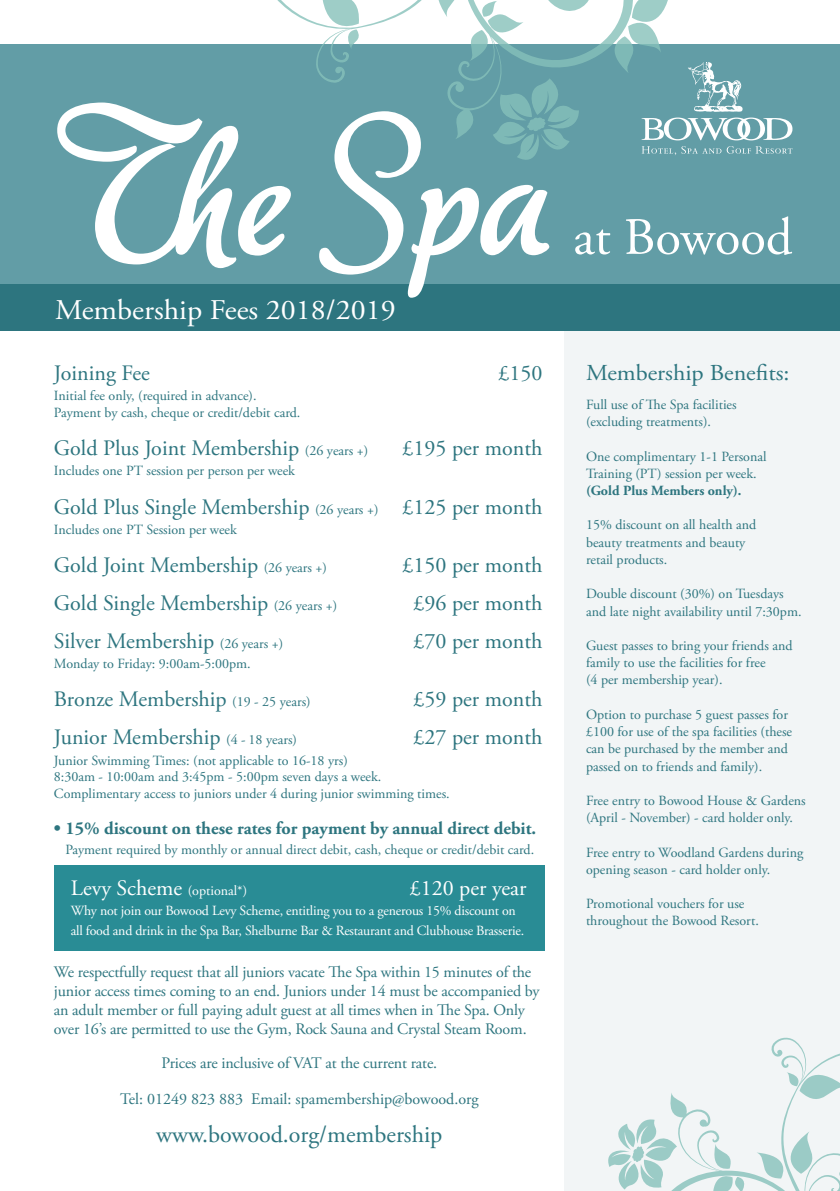
<style>
.page{position:relative;width:840px;height:1191px;background:#fff}
.page>*{position:absolute;margin:0;border:0;box-sizing:border-box;transform-origin:0 0}
.t1{font:174px "aka Dora";letter-spacing:-.02em;color:#fff}
.t2{font:52.4px "Adobe Garamond Pro";color:#fff}
.t3{font:28.4px "Adobe Garamond Pro";color:#fff;scale:1.05 1}
.t4{font:24px "Adobe Garamond Pro";color:#2d757f}
.t5{font:22.8px "Adobe Garamond Pro";color:#2d757f;scale:1.05 1}
.t6{font:22px "Adobe Garamond Pro";color:#2d757f}
.t7{font:22px "Adobe Garamond Pro";color:#fff}
.t8{font:700 18px "Adobe Garamond Pro";color:#2d757f}
.t9{font:16px/19.2px "Adobe Garamond Pro";letter-spacing:-.01em;color:#2d757f}
.t10{font:14px/17.2px "Adobe Garamond Pro";color:#2d757f}
.t11{font:14px/20px "Adobe Garamond Pro";letter-spacing:-.015em;color:#fff}
.s1{font-size:14px}
.s2{font-size:22px}
.s3{font-weight:700}
</style>
<div class="page">
<div style="left:564px;top:323px;width:275px;height:868px;background:#f2f5f6"></div>
<div style="left:0;top:44px;width:839px;height:240px;background:#629da6"></div>
<div style="left:0;top:284px;width:839px;height:47px;background:#2d757f"></div>
<svg style="left:608px;top:1037px;width:231px;height:154px"></svg>
<svg style="left:277px;top:0;width:325px;height:139px"></svg>
<svg style="left:424px;top:0;width:99px;height:61px"></svg>
<svg style="left:321px;top:0;width:42px;height:49px"></svg>
<svg style="left:492px;top:78px;width:86px;height:82px"></svg>
<svg style="left:602px;top:0;width:190px;height:140px"></svg>
<svg style="left:641px;top:146px;width:151px;height:9px"></svg>
<div style="left:54px;top:865px;width:490px;height:85px;background:#298c95"></div>
<p class="t1" style="left:53px;top:98px;width:497px">The Spa</p>
<p class="t3" style="left:55px;top:293px;width:326px">Membership Fees 2018/2019</p>
<p class="t6" style="left:54px;top:360px;width:97px">Joining Fee</p>
<p class="t6" style="left:498px;top:360px;width:45px">£150</p>
<p class="t10" style="left:54px;top:388px;width:248px">Initial fee only, (required in advance).<br>Payment by cash, cheque or credit/debit card.</p>
<p class="t6" style="left:54px;top:435px;width:316px">Gold Plus Joint Membership <span class="s1">(26 years +)</span></p>
<p class="t6" style="left:402px;top:435px;width:141px">£195 per month</p>
<p class="t10" style="left:54px;top:463px;width:242px">Includes one PT session per person per week</p>
<p class="t6" style="left:54px;top:493px;width:490px">Gold Plus Single Membership <span class="s1">(26 years +)</span> £125 per month</p>
<p class="t10" style="left:54px;top:521px;width:184px">Includes one PT Session per week</p>
<p class="t6" style="left:54px;top:551px;width:274px">Gold Joint Membership <span class="s1">(26 years +)</span></p>
<p class="t6" style="left:402px;top:551px;width:141px">£150 per month</p>
<p class="t6" style="left:54px;top:590px;width:284px">Gold Single Membership <span class="s1">(26 years +)</span></p>
<p class="t6" style="left:413px;top:590px;width:130px">£96 per month</p>
<p class="t6" style="left:54px;top:628px;width:231px">Silver Membership <span class="s1">(26 years +)</span></p>
<p class="t6" style="left:413px;top:628px;width:130px">£70 per month</p>
<p class="t10" style="left:54px;top:655px;width:198px">Monday to Friday: 9:00am-5:00pm.</p>
<p class="t6" style="left:54px;top:686px;width:258px">Bronze Membership <span class="s1">(19 - 25 years)</span></p>
<p class="t6" style="left:413px;top:686px;width:130px">£59 per month</p>
<p class="t6" style="left:54px;top:724px;width:244px">Junior Membership <span class="s1">(4 - 18 years)</span></p>
<p class="t6" style="left:413px;top:724px;width:130px">£27 per month</p>
<p class="t10" style="left:54px;top:752px;width:397px">Junior Swimming Times: (not applicable to 16-18 yrs)<br>8:30am - 10:00am and 3:45pm - 5:00pm seven days a week.<br>Complimentary access to juniors under 4 during junior swimming times.</p>
<p class="t8" style="left:54px;top:817px;width:483px">• 15% discount on these rates for payment by annual direct debit.</p>
<p class="t10" style="left:65px;top:841px;width:470px">Payment required by monthly or annual direct debit, cash, cheque or credit/debit card.</p>
<p class="t11" style="left:71px;top:881px;width:178px"><span class="s2">Levy Scheme</span> (optional*)</p>
<p class="t7" style="left:409px;top:874px;width:118px">£120 per year</p>
<p class="t11" style="left:71px;top:901px;width:454px">Why not join our Bowood Levy Scheme, entitling you to a generous 15% discount on all food and drink in the Spa Bar, Shelburne Bar &amp; Restaurant and Clubhouse Brasserie.</p>
<p class="t9" style="left:54px;top:962px;width:487px">We respectfully request that all juniors vacate The Spa within 15 minutes of the junior access times coming to an end. Juniors under 14 must be accompanied by an adult member or full paying adult guest at all times when in The Spa. Only over 16’s are permitted to use the Gym, Rock Sauna and Crystal Steam Room.</p>
<p class="t9" style="left:161px;top:1053px;width:277px">Prices are inclusive of VAT at the current rate.</p>
<p class="t9" style="left:120px;top:1090px;width:360px">Tel: 01249 823 883 Email: spamembership@bowood.org</p>
<p class="t4" style="left:156px;top:1120px;width:287px">www.bowood.org/membership</p>
<p class="t2" style="left:573px;top:206px;width:220px">at Bowood</p>
<p class="t5" style="left:585px;top:359px;width:195px">Membership Benefits:</p>
<p class="t10" style="left:585px;top:396px;width:152px">Full use of The Spa facilities (excluding treatments).</p>
<p class="t10" style="left:585px;top:448px;width:182px">One complimentary 1-1 Personal<br>Training (PT) session per week. <span class="s3">(Gold Plus Members only).</span></p>
<p class="t10" style="left:585px;top:517px;width:172px">15% discount on all health and beauty treatments and beauty retail products.</p>
<p class="t10" style="left:585px;top:586px;width:217px">Double discount (30%) on Tuesdays and late night availability until 7:30pm.</p>
<p class="t10" style="left:585px;top:637px;width:208px">Guest passes to bring your friends and family to use the facilities for free<br>(4 per membership year).</p>
<p class="t10" style="left:585px;top:706px;width:207px">Option to purchase 5 guest passes for £100 for use of the spa facilities (these can be purchased by the member and passed on to friends and family).</p>
<p class="t10" style="left:585px;top:792px;width:221px">Free entry to Bowood House &amp; Gardens (April - November) - card holder only.</p>
<p class="t10" style="left:585px;top:844px;width:219px">Free entry to Woodland Gardens during opening season - card holder only.</p>
<p class="t10" style="left:585px;top:895px;width:174px">Promotional vouchers for use throughout the Bowood Resort.</p>
</div>
